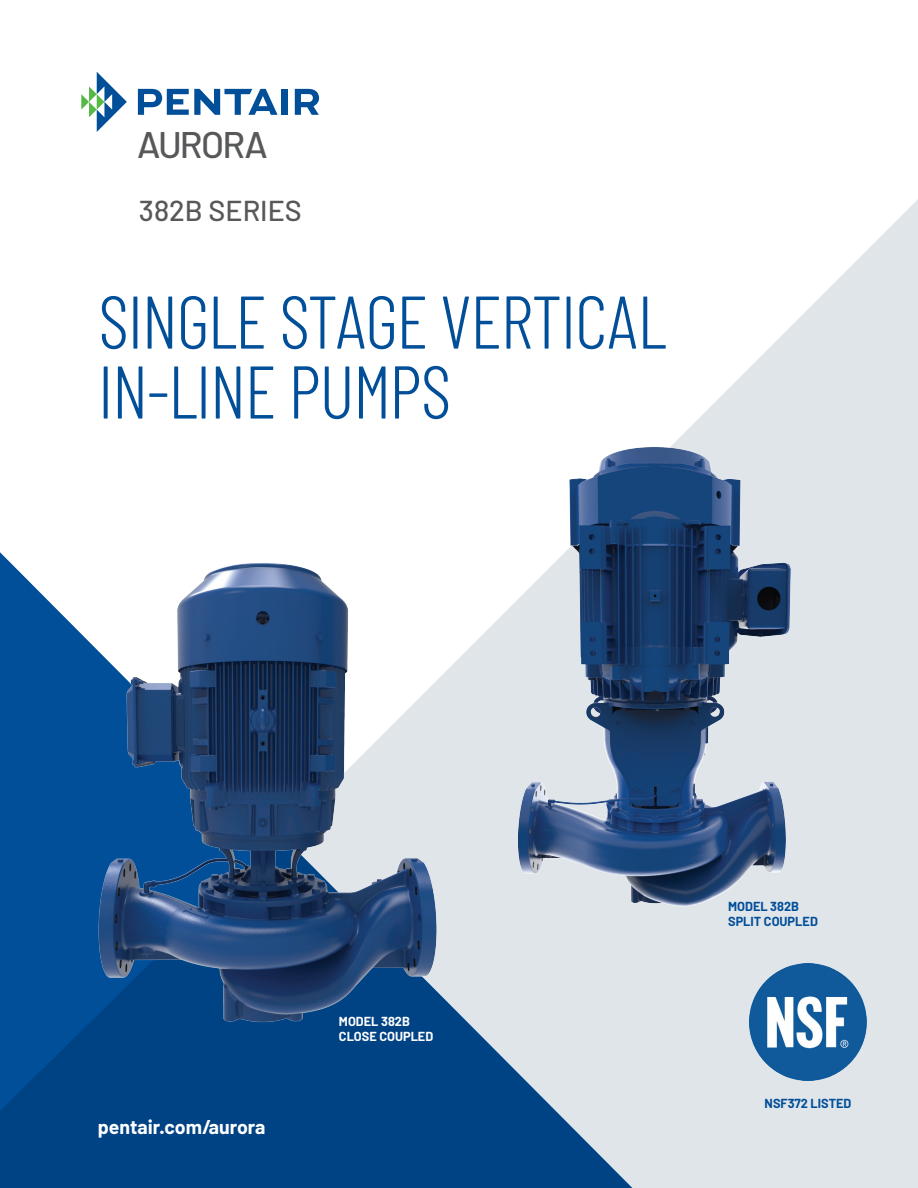
<style>
.page{position:relative;width:918px;height:1188px;background:#fff}
.page>*{position:absolute;margin:0;border:0;box-sizing:border-box;transform-origin:0 0}
.t1{font:300 74.4px/69.9px "Barlow Condensed";letter-spacing:-.02em;color:#014e99}
.t2{font:500 37.2px "Barlow";letter-spacing:-.05em;color:#57585a}
.t3{font:500 28.8px "Barlow";color:#57585a}
.CVI_Bullets{font:700 19.5px "Barlow";color:#fff}
.Bullet_text{font:700 12.75px/15px "Barlow";color:#014e99}
.t4{font:700 12.75px/15px "Barlow";color:#fff}
</style>
<div class="page">
<svg style="left:689px;top:199px;width:229px;height:989px;fill:#e0e5e9"></svg>
<svg style="left:0;top:944px;width:689px;height:244px;background:#4a78a6"></svg>
<img style="left:0;top:552px;width:569px;height:540px">
<img style="left:495px;top:419px;width:360px;height:525px">
<svg style="left:81px;top:72px;width:46px;height:60px"></svg>
<svg style="left:138px;top:89px;width:140px;height:26px"></svg>
<div style="left:282px;top:89px;width:6px;height:26px;background:#014e99"></div>
<svg style="left:295px;top:89px;width:24px;height:26px"></svg>
<img style="left:749px;top:963px;width:118px;height:118px">
<p class="t2" style="left:137px;top:121px;width:132px">AURORA</p>
<p class="t3" style="left:139px;top:193px;width:164px">382B SERIES</p>
<p class="t1" style="left:98px;top:285px;width:570px">SINGLE STAGE VERTICAL<br>IN-LINE PUMPS</p>
<p class="CVI_Bullets" style="left:98px;top:1115px;width:169px">pentair.com/aurora</p>
<p class="t4" style="left:339px;top:1014px;width:96px">MODEL 382B<br>CLOSE COUPLED</p>
<p class="Bullet_text" style="left:728px;top:899px;width:91px">MODEL 382B<br>SPLIT COUPLED</p>
<p class="Bullet_text" style="left:765px;top:1096px;width:88px">NSF372 LISTED</p>
</div>
